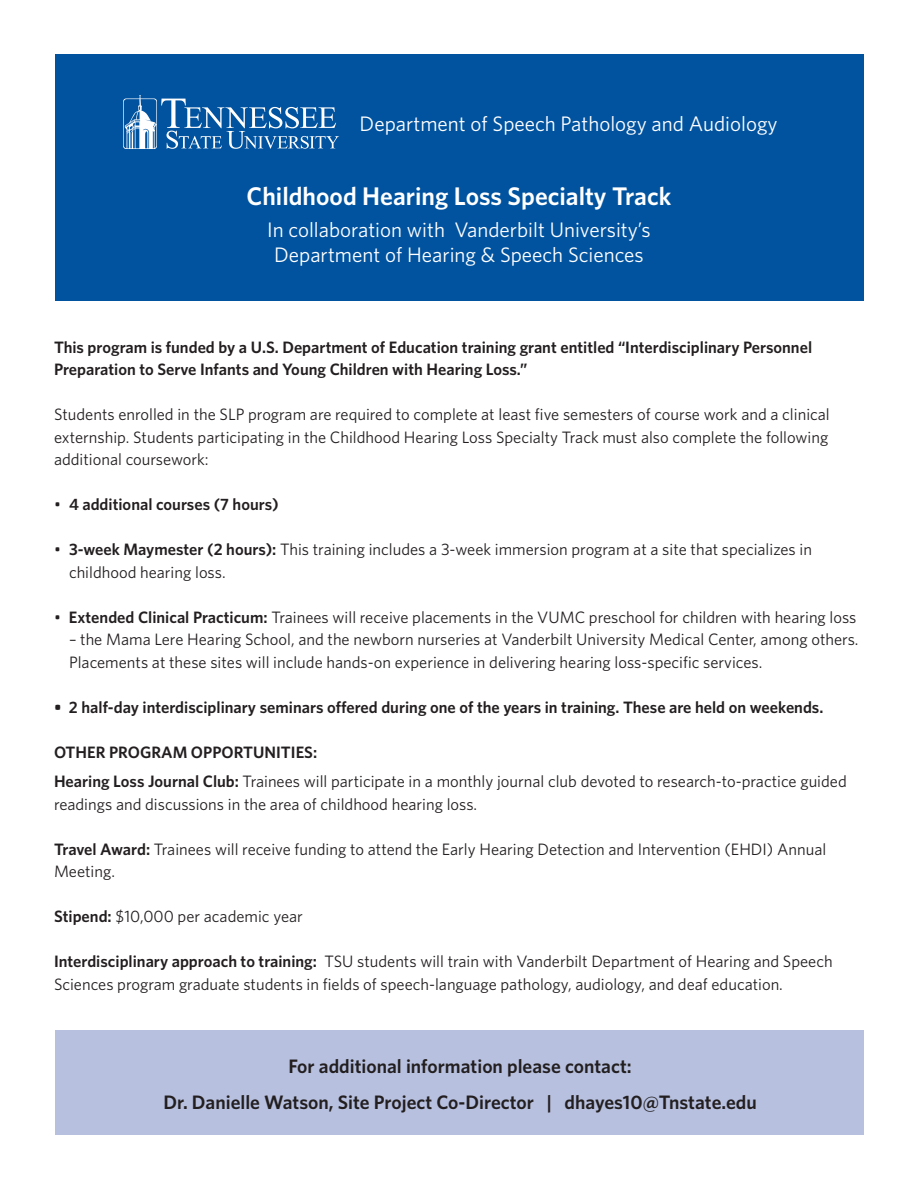
<style>
.page{position:relative;width:918px;height:1188px;background:#fff}
.page>*{position:absolute;margin:0;border:0;box-sizing:border-box;transform-origin:0 0}
.t1{font:600 25.5px "Whitney";color:#fff}
.t2{font:21px "Whitney";color:#fff}
.t3{font:600 19.5px "Whitney";color:#231f20}
.t4{font:16.5px/22.5px "Whitney";color:#231f20}
.t5{font:600 16.5px/22.5px "Whitney";color:#231f20}
.s1{font-weight:400}
.s2{font-weight:600}
</style>
<div class="page">
<div style="left:56px;top:1030px;width:808px;height:104px;background:#b7c0df"></div>
<div style="left:56px;top:54px;width:808px;height:246px;background:#0153a0"></div>
<svg style="left:123px;top:95px;width:216px;height:54px"></svg>
<p class="t2" style="left:360px;top:110px;width:420px">Department of Speech Pathology and Audiology</p>
<p class="t1" style="left:247px;top:179px;width:426px">Childhood Hearing Loss Specialty Track</p>
<p class="t2" style="left:267px;top:216px;width:385px">In collaboration with Vanderbilt University’s</p>
<p class="t2" style="left:274px;top:241px;width:371px">Department of Hearing &amp; Speech Sciences</p>
<p class="t5" style="left:54px;top:336px;width:760px">This program is funded by a U.S. Department of Education training grant entitled “Interdisciplinary Personnel<br>Preparation to Serve Infants and Young Children with Hearing Loss.”</p>
<p class="t4" style="left:54px;top:403px;width:777px;text-align:justify">Students enrolled in the SLP program are required to complete at least five semesters of course work and a clinical externship. Students participating in the Childhood Hearing Loss Specialty Track must also complete the following additional coursework:</p>
<p class="t5" style="left:54px;top:493px;width:226px"><span class="s1">•</span> 4 additional courses (7 hours)</p>
<p class="t4" style="left:69px;top:538px;width:745px;text-indent:-15px">• <span class="s2">3-week Maymester (2 hours):</span> This training includes a 3-week immersion program at a site that specializes in childhood hearing loss.</p>
<p class="t4" style="left:54px;top:605px;width:804px">• <span class="s2">Extended Clinical Practicum:</span> Trainees will receive placements in the VUMC preschool for children with hearing loss</p>
<p class="t4" style="left:69px;top:628px;width:791px">– the Mama Lere Hearing School, and the newborn nurseries at Vanderbilt University Medical Center, among others.<br>Placements at these sites will include hands-on experience in delivering hearing loss-specific services.</p>
<p class="t5" style="left:54px;top:696px;width:771px">• 2 half-day interdisciplinary seminars offered during one of the years in training. These are held on weekends.</p>
<p class="t5" style="left:54px;top:741px;width:265px">OTHER PROGRAM OPPORTUNITIES:</p>
<p class="t4" style="left:54px;top:770px;width:794px"><span class="s2">Hearing Loss Journal Club:</span> Trainees will participate in a monthly journal club devoted to research-to-practice guided readings and discussions in the area of childhood hearing loss.</p>
<p class="t4" style="left:54px;top:837px;width:774px"><span class="s2">Travel Award:</span> Trainees will receive funding to attend the Early Hearing Detection and Intervention (EHDI) Annual<br>Meeting.</p>
<p class="t4" style="left:54px;top:905px;width:250px"><span class="s2">Stipend:</span> $10,000 per academic year</p>
<p class="t4" style="left:54px;top:950px;width:780px"><span class="s2">Interdisciplinary approach to training:</span> TSU students will train with Vanderbilt Department of Hearing and Speech<br>Sciences program graduate students in fields of speech-language pathology, audiology, and deaf education.</p>
<p class="t3" style="left:288px;top:1054px;width:345px">For additional information please contact:</p>
<p class="t3" style="left:164px;top:1090px;width:595px">Dr. Danielle Watson, Site Project Co-Director | dhayes10@Tnstate.edu</p>
</div>
